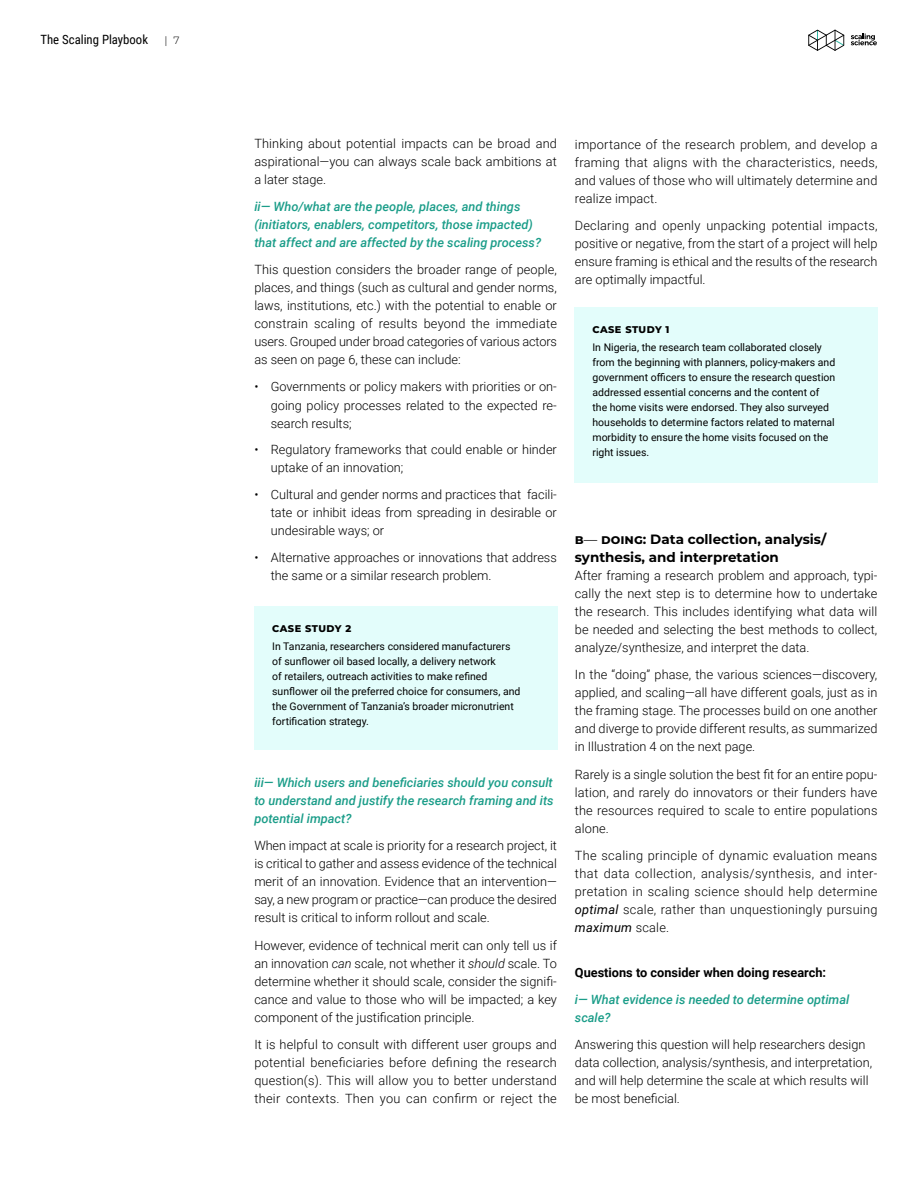
<style>
.page{position:relative;width:918px;height:1188px;background:#fff}
.page>*{position:absolute;margin:0;border:0;box-sizing:border-box;transform-origin:0 0}
.t1{font:700 13.5px/18px "Montserrat";color:#000}
.t2{font:300 12.75px/18px "Roboto";color:#000;text-align:justify}
.t3{font:italic 500 12.75px/18px "Roboto";color:#1b9d89}
.t4{font:700 12.75px "Roboto";color:#000}
.t5{font:12.75px "Roboto Condensed";color:#000}
.t6{font:10.5px/15px "Roboto";color:#000}
.t7{font:300 10.5px "Montserrat";color:#000}
.t8{font:800 9.75px "Montserrat";letter-spacing:.04em;color:#000}
.s1{font-family:"Roboto Condensed"}
.s2{font-style:italic}
.s3{font-weight:400}
.s4{font-weight:400;font-style:italic}
</style>
<div class="page">
<svg style="left:808px;top:30px;width:36px;height:21px"></svg>
<svg style="left:851px;top:34px;width:26px;height:11px"></svg>
<div style="left:254px;top:607px;width:303px;height:143px;background:#e3fdfb"></div>
<div style="left:574px;top:308px;width:304px;height:175px;background:#e3fdfb"></div>
<p class="t5" style="left:40px;top:30px;width:109px">The Scaling Playbook</p>
<p class="t7" style="left:165px;top:33px;width:16px">| 7</p>
<p class="t2" style="left:254px;top:134px;width:304px">Thinking about potential impacts can be broad and aspirational—you can always scale back ambitions at a later stage.</p>
<p class="t3" style="left:254px;top:197px;width:288px">ii— Who/what are the people, places, and things (initiators, enablers, competitors, those impacted) that affect and are affected by the scaling process?</p>
<p class="t2" style="left:254px;top:260px;width:304px">This question considers the broader range of people, places, and things (such as cultural and gender norms, laws, institutions, etc.) with the potential to enable or constrain scaling of results beyond the immediate users. Grouped under broad categories of various actors as seen on page 6, these can include:</p>
<p class="t2" style="left:271px;top:377px;width:288px;text-indent:-16px"><span class="s1">•</span> Governments or policy makers with priorities or on&shy;going policy processes related to the expected re&shy;search results;</p>
<p class="t2" style="left:271px;top:440px;width:288px;text-indent:-16px"><span class="s1">•</span> Regulatory frameworks that could enable or hinder uptake of an innovation;</p>
<p class="t2" style="left:271px;top:485px;width:288px;text-indent:-16px"><span class="s1">•</span> Cultural and gender norms and practices that facili&shy;tate or inhibit ideas from spreading in desirable or undesirable ways; or</p>
<p class="t2" style="left:271px;top:548px;width:288px;text-indent:-16px"><span class="s1">•</span> Alternative approaches or innovations that address the same or a similar research problem.</p>
<p class="t8" style="left:272px;top:622px;width:80px">CASE STUDY 2</p>
<p class="t6" style="left:272px;top:639px;width:250px">In Tanzania, researchers considered manufacturers of sunflower oil based locally, a delivery network<br>of retailers, outreach activities to make refined sunflower oil the preferred choice for consumers, and the Government of Tanzania’s broader micronutrient fortification strategy.</p>
<p class="t3" style="left:254px;top:773px;width:301px;text-align:justify">iii— Which users and beneficiaries should you consult to understand and justify the research framing and its potential impact?</p>
<p class="t2" style="left:254px;top:836px;width:304px">When impact at scale is priority for a research project, it is critical to gather and assess evidence of the technical merit of an innovation. Evidence that an intervention— say, a new program or practice—can produce the desired result is critical to inform rollout and scale.</p>
<p class="t2" style="left:254px;top:935px;width:304px">However, evidence of technical merit can only tell us if an innovation <span class="s2">can</span> scale, not whether it <span class="s2">should</span> scale. To determine whether it should scale, consider the signifi&shy;cance and value to those who will be impacted; a key component of the justification principle.</p>
<p class="t2" style="left:254px;top:1035px;width:304px">It is helpful to consult with different user groups and potential beneficiaries before defining the research question(s). This will allow you to better understand their contexts. Then you can confirm or reject the</p>
<p class="t2" style="left:575px;top:135px;width:304px">importance of the research problem, and develop a framing that aligns with the characteristics, needs, and values of those who will ultimately determine and realize impact.</p>
<p class="t2" style="left:575px;top:216px;width:304px">Declaring and openly unpacking potential impacts, positive or negative, from the start of a project will help ensure framing is ethical and the results of the research are optimally impactful.</p>
<p class="t8" style="left:592px;top:323px;width:79px">CASE STUDY 1</p>
<p class="t6" style="left:592px;top:340px;width:244px">In Nigeria, the research team collaborated closely from the beginning with planners, policy-makers and government officers to ensure the research question addressed essential concerns and the content of the home visits were endorsed. They also surveyed households to determine factors related to maternal morbidity to ensure the home visits focused on the right issues.</p>
<p class="t1" style="left:575px;top:530px;width:253px">b<span class="s3">—</span> doing: Data collection, analysis/ synthesis, and interpretation</p>
<p class="t2" style="left:575px;top:566px;width:304px">After framing a research problem and approach, typi&shy;cally the next step is to determine how to undertake the research. This includes identifying what data will be needed and selecting the best methods to collect, analyze/synthesize, and interpret the data.</p>
<p class="t2" style="left:575px;top:665px;width:304px">In the “doing” phase, the various sciences—discovery, applied, and scaling—all have different goals, just as in the framing stage. The processes build on one another and diverge to provide different results, as summarized in Illustration 4 on the next page.</p>
<p class="t2" style="left:575px;top:764px;width:304px">Rarely is a single solution the best fit for an entire popu&shy;lation, and rarely do innovators or their funders have the resources required to scale to entire populations alone.</p>
<p class="t2" style="left:575px;top:846px;width:304px">The scaling principle of dynamic evaluation means that data collection, analysis/synthesis, and inter&shy;pretation in scaling science should help determine <span class="s4">optimal</span> scale, rather than unquestioningly pursuing <span class="s4">maximum</span> scale.</p>
<p class="t4" style="left:575px;top:963px;width:253px">Questions to consider when doing research:</p>
<p class="t3" style="left:575px;top:990px;width:276px">i— What evidence is needed to determine optimal scale?</p>
<p class="t2" style="left:575px;top:1035px;width:299px;text-align:left">Answering this question will help researchers design data collection, analysis/synthesis, and interpretation, and will help determine the scale at which results will be most beneficial.</p>
</div>
